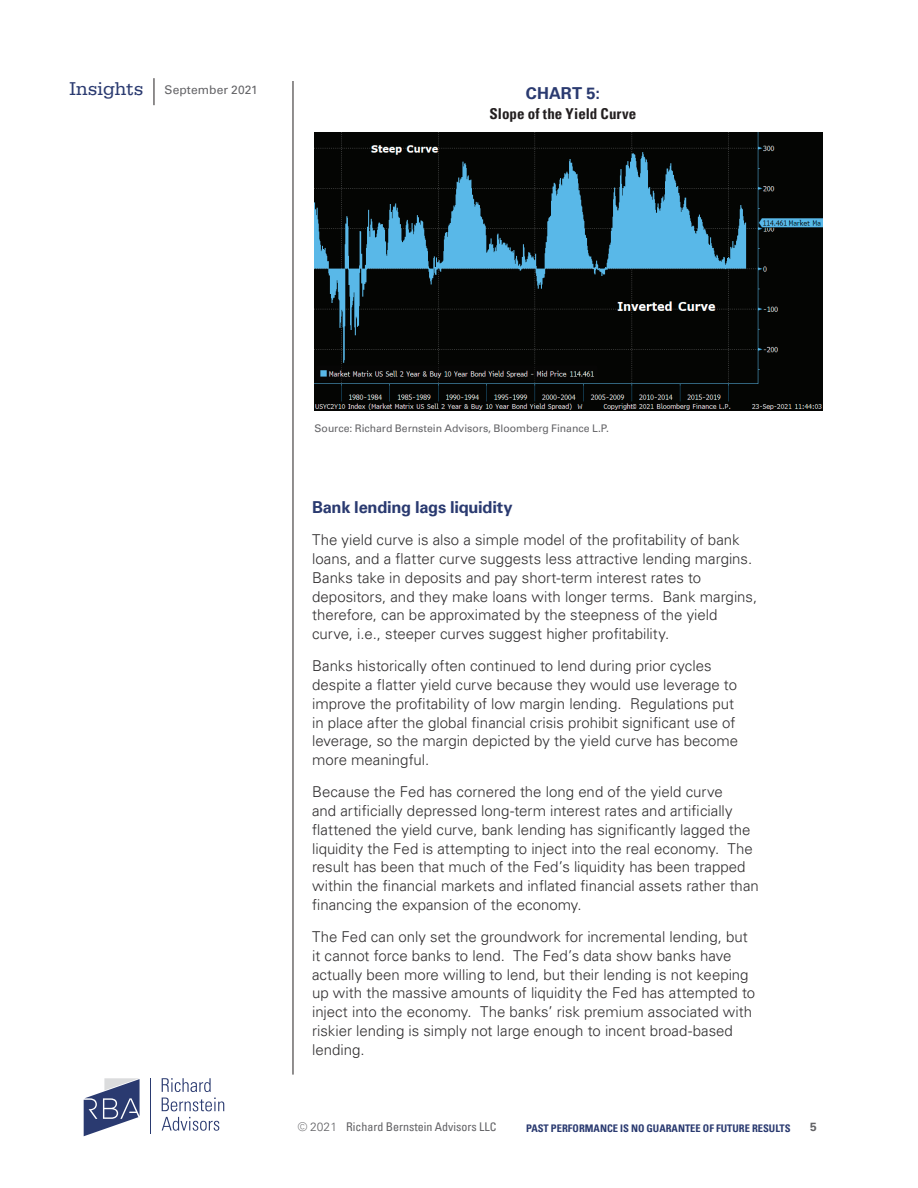
<style>
.page{position:relative;width:918px;height:1188px;background:#fff}
.page>*{position:absolute;margin:0;border:0;box-sizing:border-box;transform-origin:0 0}
.t1{font:19.5px "Serifa Std";color:#2a3a70}
.t2{font:700 16.5px "Univers LT Pro 65";letter-spacing:-.015em;color:#2a3a70}
.t3{font:300 15px/18.8px "Univers LT Pro 45";color:#312f30}
.t4{font:700 condensed 15px "Univers LT Pro";letter-spacing:.005em;color:#231f20}
.t5{font:condensed 12px "Univers LT Pro";color:#636366}
.t6{font:12px "Univers LT Pro 55 Roman";letter-spacing:.01em;color:#636366}
.t7{font:700 12px "Univers LT Pro 65";color:#636366}
.t8{font:10.5px "Univers LT Pro 55 Roman";color:#636366}
.t9{font:700 condensed 10.5px "Univers LT Pro";color:#2a3a70}
.s1{font-family:"Univers LT Pro 45";font-weight:300;font-stretch:normal}
</style>
<div class="page">
<hr style="left:293px;top:81px;width:1px;height:994px;background:#231f20">
<svg style="left:154px;top:78px;width:1px;height:27px"></svg>
<svg style="left:84px;top:1078px;width:56px;height:58px"></svg>
<hr style="left:151px;top:1078px;width:1px;height:55px;background:#2a3a70">
<svg style="left:162px;top:1117px;width:57px;height:14px"></svg>
<svg style="left:162px;top:1078px;width:49px;height:14px"></svg>
<svg style="left:162px;top:1098px;width:62px;height:13px"></svg>
<img style="left:315px;top:132px;width:507px;height:279px">
<h1 class="t1" style="left:70px;top:78px;width:76px">Insights</h1>
<p class="t6" style="left:165px;top:82px;width:95px">September 2021</p>
<p class="t2" style="left:526px;top:82px;width:76px">CHART 5:</p>
<p class="t4" style="left:490px;top:104px;width:148px">Slope of the Yield Curve</p>
<p class="t8" style="left:315px;top:421px;width:296px">Source: Richard Bernstein Advisors, Bloomberg Finance L.P.</p>
<p class="t2" style="left:312px;top:496px;width:202px">Bank lending lags liquidity</p>
<p class="t3" style="left:312px;top:530px;width:447px">The yield curve is also a simple model of the profitability of bank loans, and a flatter curve suggests less attractive lending margins.<br>Banks take in deposits and pay short-term interest rates to depositors, and they make loans with longer terms. Bank margins, therefore, can be approximated by the steepness of the yield curve, i.e., steeper curves suggest higher profitability.</p>
<p class="t3" style="left:312px;top:656px;width:428px">Banks historically often continued to lend during prior cycles despite a flatter yield curve because they would use leverage to improve the profitability of low margin lending. Regulations put in place after the global financial crisis prohibit significant use of leverage, so the margin depicted by the yield curve has become more meaningful.</p>
<p class="t3" style="left:312px;top:782px;width:448px">Because the Fed has cornered the long end of the yield curve<br>and artificially depressed long-term interest rates and artificially flattened the yield curve, bank lending has significantly lagged the liquidity the Fed is attempting to inject into the real economy. The result has been that much of the Fed’s liquidity has been trapped within the financial markets and inflated financial assets rather than financing the expansion of the economy.</p>
<p class="t3" style="left:312px;top:927px;width:445px">The Fed can only set the groundwork for incremental lending, but it cannot force banks to lend. The Fed’s data show banks have actually been more willing to lend, but their lending is not keeping up with the massive amounts of liquidity the Fed has attempted to inject into the economy. The banks’ risk premium associated with riskier lending is simply not large enough to incent broad-based lending.</p>
<p class="t5" style="left:298px;top:1119px;width:200px"><span class="s1">© 2021</span> Richard Bernstein Advisors LLC</p>
<p class="t7" style="left:810px;top:1118px;width:8px">5</p>
<p class="t9" style="left:526px;top:1122px;width:266px">PAST PERFORMANCE IS NO GUARANTEE OF FUTURE RESULTS</p>
</div>
